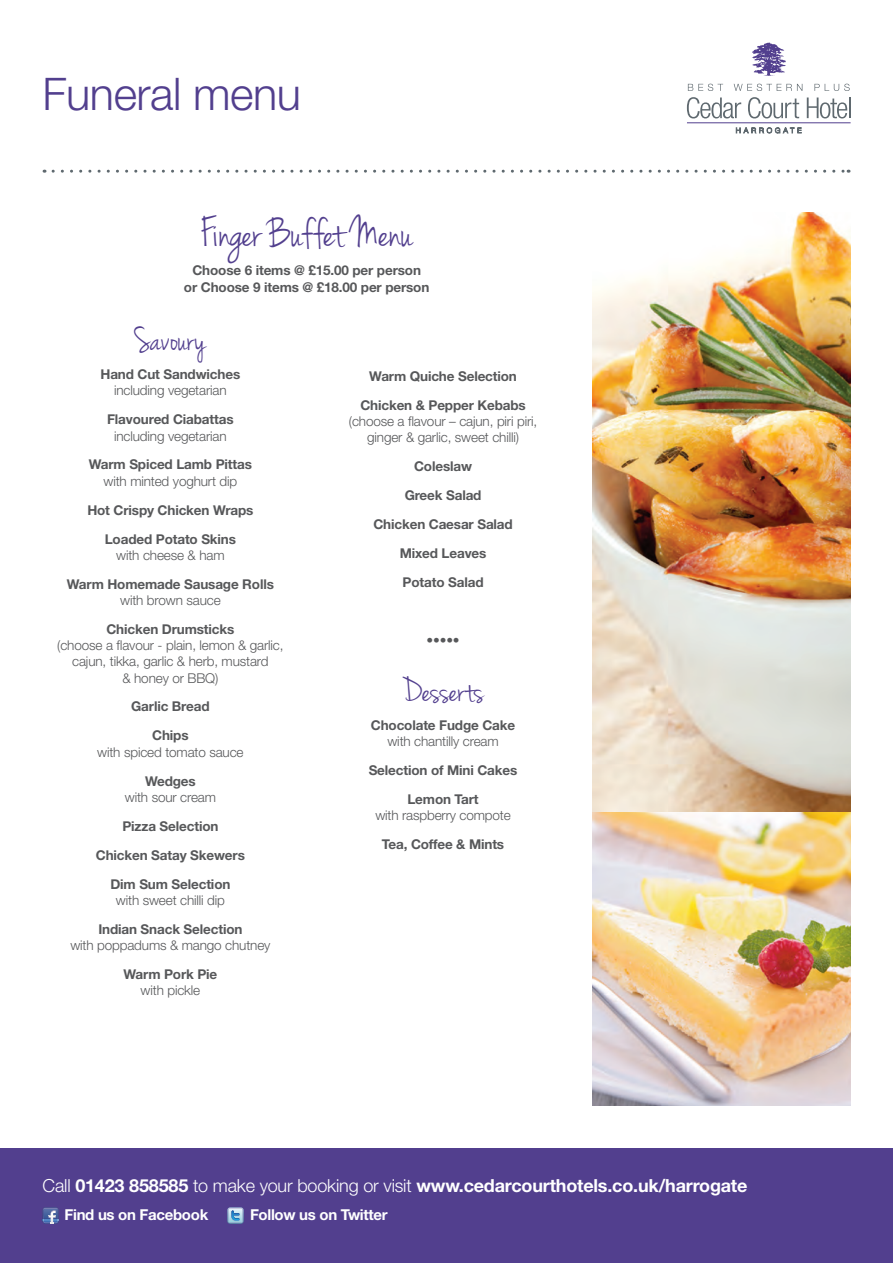
<style>
.page{position:relative;width:893px;height:1263px;background:#fff}
.page>*{position:absolute;margin:0;border:0;box-sizing:border-box;transform-origin:0 0}
.t1{font:45px "Jenna Sue";letter-spacing:-.01em;color:#523f8e}
.t2{font:300 45px "Helvetica Neue LT";letter-spacing:-.01em;color:#523f8e}
.t3{font:36px "Jenna Sue";letter-spacing:-.01em;color:#523f8e}
.t4{font:700 27px "Helvetica Neue LT";letter-spacing:-.01em;color:#fff}
.t5{font:700 18px "Helvetica Neue LT";letter-spacing:-.01em;color:#fff}
.t6{font:700 15px "Helvetica Neue LT";letter-spacing:-.02em;color:#fff}
.t7{font:700 13.5px/29px "Helvetica Neue LT";letter-spacing:-.01em;color:#57585a;text-align:center}
.t8{font:300 13.5px/16.2px "Helvetica Neue LT";letter-spacing:-.01em;color:#57585a;text-align:center}
.s1{font-weight:300}
</style>
<div class="page">
<svg style="left:53px;top:170px;width:796px;height:3px"></svg>
<div style="left:0;top:1148px;width:893px;height:115px;background:#523f8e"></div>
<svg style="left:43px;top:1207px;width:16px;height:17px"></svg>
<img style="left:43px;top:1208px;width:15px;height:3px">
<svg style="left:227px;top:1207px;width:17px;height:17px"></svg>
<svg style="left:736px;top:127px;width:66px;height:6px"></svg>
<hr style="left:687px;top:122px;width:164px;height:1px;background:#523f8e">
<svg style="left:687px;top:97px;width:54px;height:21px"></svg>
<svg style="left:748px;top:97px;width:51px;height:21px"></svg>
<svg style="left:807px;top:98px;width:40px;height:20px"></svg>
<hr style="left:849px;top:98px;width:2px;height:20px;background:#5f696f">
<svg style="left:688px;top:84px;width:35px;height:7px"></svg>
<svg style="left:734px;top:84px;width:68px;height:7px"></svg>
<svg style="left:814px;top:84px;width:36px;height:7px"></svg>
<svg style="left:752px;top:42px;width:34px;height:34px"></svg>
<img style="left:593px;top:213px;width:258px;height:599px">
<img style="left:593px;top:812px;width:258px;height:294px">
<h1 class="t2" style="left:43px;top:67px;width:260px">Funeral menu</h1>
<h1 class="t1" style="left:200px;top:207px;width:214px">Finger Buffet Menu</h1>
<p class="t7" style="left:184px;top:262px;width:247px;line-height:16.2px">Choose 6 items @ £15.00 per person<br>or Choose 9 items @ £18.00 per person</p>
<h2 class="t3" style="left:135px;top:319px;width:73px">Savoury</h2>
<p class="t7" style="left:100px;top:360px;width:141px">Hand Cut Sandwiches</p>
<p class="t8" style="left:114px;top:382px;width:114px">including vegetarian</p>
<p class="t7" style="left:107px;top:405px;width:128px">Flavoured Ciabattas</p>
<p class="t8" style="left:114px;top:427px;width:114px">including vegetarian</p>
<p class="t7" style="left:89px;top:450px;width:165px">Warm Spiced Lamb Pittas</p>
<p class="t8" style="left:104px;top:472px;width:135px">with minted yoghurt dip</p>
<p class="t7" style="left:87px;top:495px;width:168px">Hot Crispy Chicken Wraps<br>Loaded Potato Skins</p>
<p class="t8" style="left:116px;top:547px;width:110px">with cheese &amp; ham</p>
<p class="t7" style="left:67px;top:569px;width:209px">Warm Homemade Sausage Rolls</p>
<p class="t8" style="left:120px;top:592px;width:102px">with brown sauce</p>
<p class="t7" style="left:106px;top:614px;width:129px">Chicken Drumsticks</p>
<p class="t8" style="left:57px;top:637px;width:228px">(choose a flavour - plain, lemon &amp; garlic, cajun, tikka, garlic &amp; herb, mustard<br>&amp; honey or BBQ)</p>
<p class="t7" style="left:131px;top:692px;width:80px">Garlic Bread<br>Chips</p>
<p class="t8" style="left:97px;top:743px;width:148px">with spiced tomato sauce</p>
<p class="t7" style="left:145px;top:766px;width:52px">Wedges</p>
<p class="t8" style="left:125px;top:789px;width:93px">with sour cream</p>
<p class="t7" style="left:96px;top:811px;width:151px">Pizza Selection<br>Chicken Satay Skewers<br>Dim Sum Selection</p>
<p class="t8" style="left:116px;top:892px;width:111px">with sweet chilli dip</p>
<p class="t7" style="left:98px;top:914px;width:146px">Indian Snack Selection</p>
<p class="t8" style="left:70px;top:937px;width:202px">with poppadums &amp; mango chutney</p>
<p class="t7" style="left:124px;top:959px;width:95px">Warm Pork Pie</p>
<p class="t8" style="left:141px;top:982px;width:61px">with pickle</p>
<p class="t7" style="left:360px;top:361px;width:167px">Warm Quiche Selection<br>Chicken &amp; Pepper Kebabs</p>
<p class="t8" style="left:349px;top:413px;width:190px">(choose a flavour – cajun, piri piri, ginger &amp; garlic, sweet chilli)</p>
<p class="t7" style="left:373px;top:451px;width:141px">Coleslaw<br>Greek Salad<br>Chicken Caesar Salad<br>Mixed Leaves<br>Potato Salad</p>
<p class="t8" style="left:427px;top:631px;width:35px">•••••</p>
<h2 class="t3" style="left:402px;top:669px;width:84px">Desserts</h2>
<p class="t7" style="left:371px;top:710px;width:146px">Chocolate Fudge Cake</p>
<p class="t8" style="left:387px;top:732px;width:113px">with chantilly cream</p>
<p class="t7" style="left:369px;top:755px;width:150px">Selection of Mini Cakes<br>Lemon Tart</p>
<p class="t8" style="left:375px;top:807px;width:137px">with raspberry compote</p>
<p class="t7" style="left:382px;top:829px;width:124px">Tea, Coffee &amp; Mints</p>
<h3 class="t5" style="left:43px;top:1174px;width:706px"><span class="s1">Call</span> 01423 858585 <span class="s1">to make your booking or visit</span> www.cedarcourthotels.co.uk/harrogate</h3>
<p class="t6" style="left:65px;top:1206px;width:145px">Find us on Facebook</p>
<p class="t6" style="left:250px;top:1206px;width:139px">Follow us on Twitter</p>
<h3 class="t4" style="left:265px;top:1178px;width:365px">www.cedarcourthotels.co.uk</h3>
</div>
